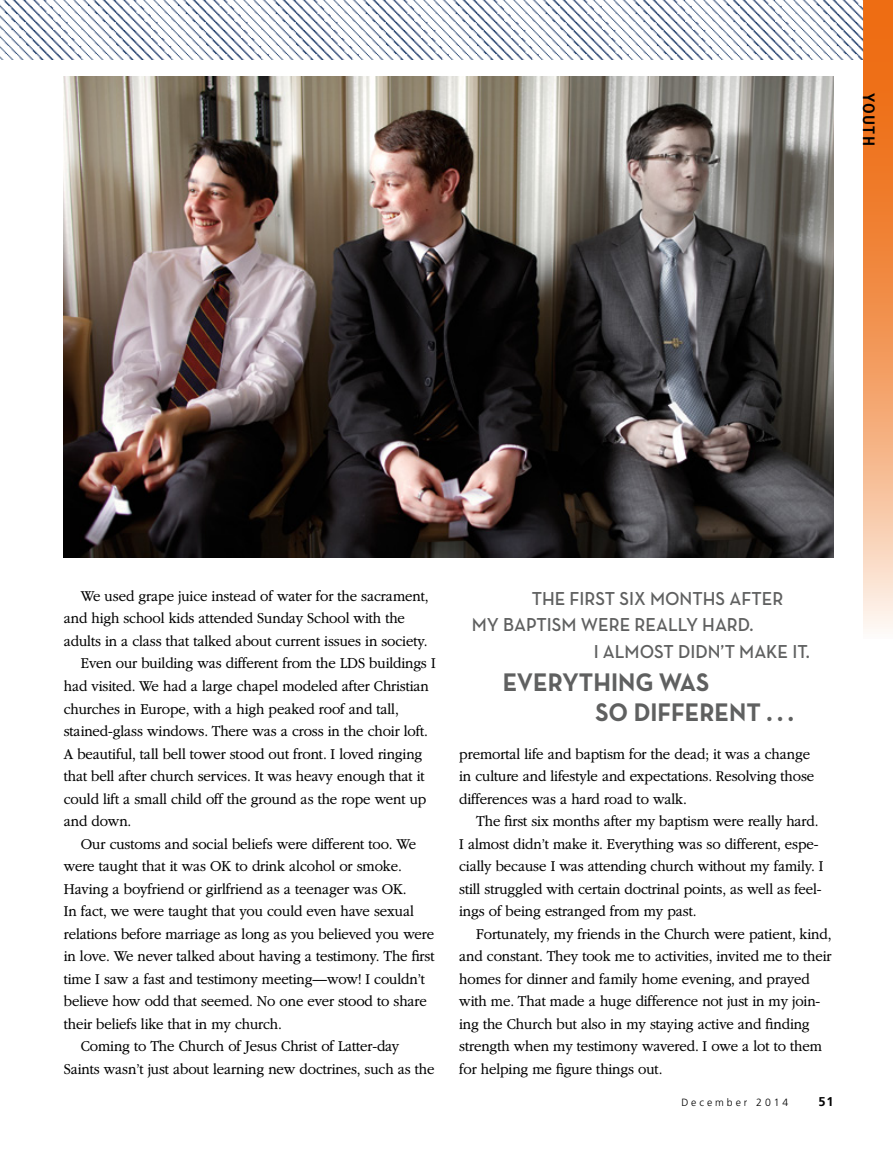
<style>
.page{position:relative;width:893px;height:1161px;background:#fff}
.page>*{position:absolute;margin:0;border:0;box-sizing:border-box;transform-origin:0 0}
.t1{font:700 25.95px/29.8px "Neutralds Lat";color:#5f6060;scale:.95 1}
.t2{font:19.05px "Neutralds Lat Demi";color:#5f6060;scale:.95 1}
.t3{font:700 condensed 16.5px "Frutigerlds Lat";letter-spacing:.085em;color:#000}
.ARTCL_para{font:300 15.75px/22.5px "Garamondlds Lat Plus";letter-spacing:-.01em;color:#000;scale:.95 1}
.Folio_R{font:700 12.75px "Frutigerlds Lat";color:#000}
.Folio_R-2{font:300 10.5px "Frutigerlds Lat";letter-spacing:.28em;color:#000}
</style>
<div class="page">
<img style="left:0;top:0;width:863px;height:60px">
<svg style="left:863px;top:0;width:30px;height:629px;background:#f29c5f"></svg>
<img style="left:64px;top:77px;width:769px;height:480px">
<p class="t3" style="left:881px;top:93px;width:55px;rotate:90deg">YOUTH</p>
<p class="ARTCL_para" style="left:64px;top:584px;width:386px;text-indent:17px">We used grape juice instead of water for the sacrament, and high school kids attended Sunday School with the adults in a class that talked about current issues in society.</p>
<p class="ARTCL_para" style="left:64px;top:651px;width:393px;text-indent:17px">Even our building was different from the LDS buildings I had visited. We had a large chapel modeled after Christian churches in Europe, with a high peaked roof and tall, stained-glass windows. There was a cross in the choir loft.<br>A beautiful, tall bell tower stood out front. I loved ringing that bell after church services. It was heavy enough that it could lift a small child off the ground as the rope went up and down.</p>
<p class="ARTCL_para" style="left:64px;top:831px;width:392px;text-indent:17px">Our customs and social beliefs were different too. We were taught that it was OK to drink alcohol or smoke.<br>Having a boyfriend or girlfriend as a teenager was OK.<br>In fact, we were taught that you could even have sexual relations before marriage as long as you believed you were in love. We never talked about having a testimony. The first time I saw a fast and testimony meeting—wow! I couldn’t believe how odd that seemed. No one ever stood to share their beliefs like that in my church.</p>
<p class="ARTCL_para" style="left:64px;top:1034px;width:392px;text-indent:17px">Coming to The Church of Jesus Christ of Latter-day<br>Saints wasn’t just about learning new doctrines, such as the</p>
<p class="t2" style="left:532px;top:584px;width:267px">THE FIRST SIX MONTHS AFTER</p>
<p class="t2" style="left:472px;top:609px;width:298px">MY BAPTISM WERE REALLY HARD.</p>
<p class="t2" style="left:594px;top:637px;width:229px">I ALMOST DIDN’T MAKE IT.</p>
<p class="t1" style="left:595px;top:665px;width:210px;text-indent:-93px">EVERYTHING WAS<br>SO DIFFERENT . . .</p>
<p class="ARTCL_para" style="left:459px;top:741px;width:375px">premortal life and baptism for the dead; it was a change in culture and lifestyle and expectations. Resolving those differences was a hard road to walk.</p>
<p class="ARTCL_para" style="left:459px;top:809px;width:385px;text-indent:17px">The first six months after my baptism were really hard.<br>I almost didn’t make it. Everything was so different, espe&shy;cially because I was attending church without my family. I still struggled with certain doctrinal points, as well as feel&shy;ings of being estranged from my past.</p>
<p class="ARTCL_para" style="left:459px;top:921px;width:394px;text-indent:17px">Fortunately, my friends in the Church were patient, kind, and constant. They took me to activities, invited me to their homes for dinner and family home evening, and prayed with me. That made a huge difference not just in my join&shy;ing the Church but also in my staying active and finding strength when my testimony wavered. I owe a lot to them for helping me figure things out.</p>
<p class="Folio_R-2" style="left:681px;top:1094px;width:109px">December 2014</p>
<p class="Folio_R" style="left:819px;top:1091px;width:16px">51</p>
</div>
